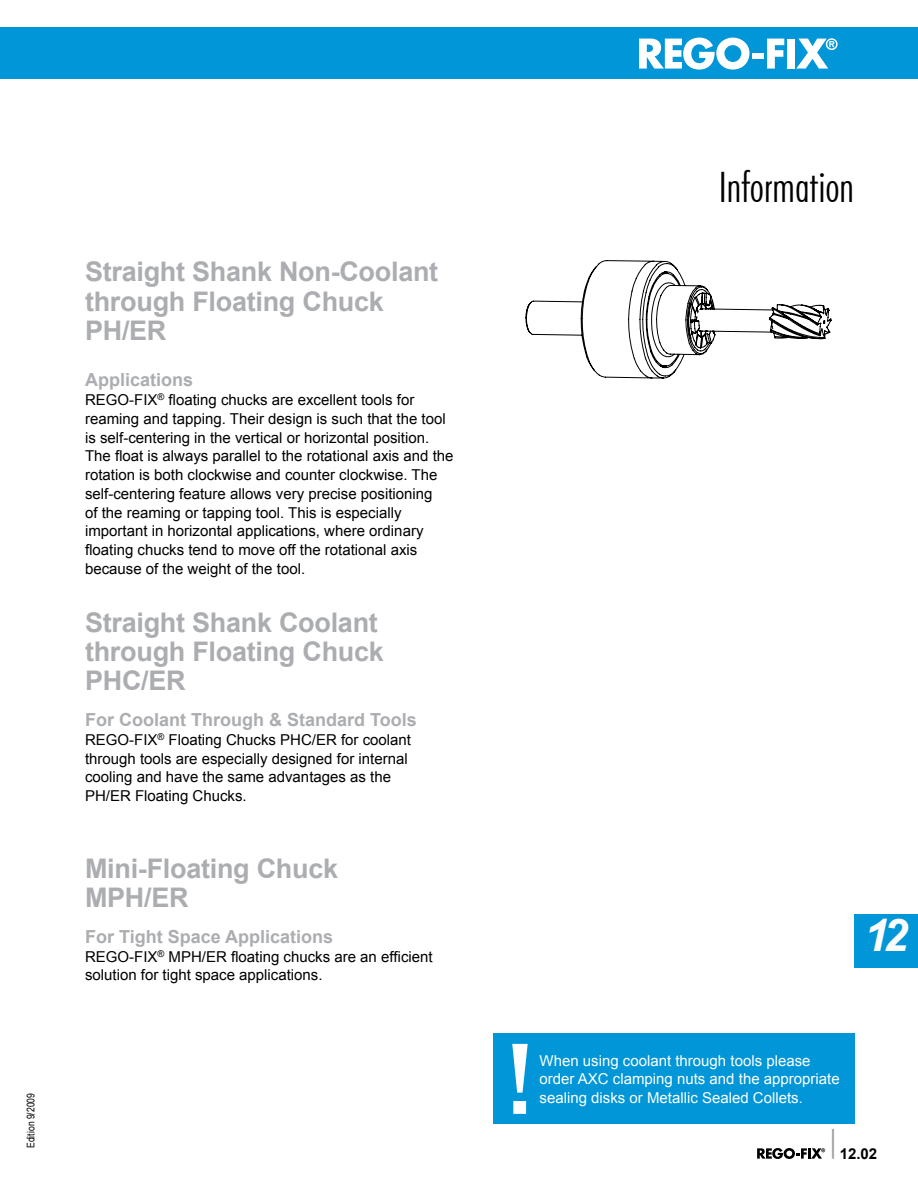
<style>
.page{position:relative;width:918px;height:1188px;background:#fff}
.page>*{position:absolute;margin:0;border:0;box-sizing:border-box;transform-origin:0 0}
.t1{font:500 105px "Franklin Gothic";color:#fff}
.t2{font:italic 700 45px "Arial";color:#fcfcfc}
.t3{font:300 condensed 42px "Futura BT";letter-spacing:-.005em;color:#000}
.t4{font:700 27px/29.2px "Arial";letter-spacing:-.01em;color:#abadb0}
.t5{font:700 18px "Arial";color:#abadb0}
.t6{font:15px/18.8px "Arial";color:#000}
.t7{font:15px/18.8px "Arial";color:#fff}
.t8{font:700 15px "Arial";color:#000}
.t9{font:10.5px "Arial Narrow";color:#000}
</style>
<div class="page">
<hr style="left:832px;top:1129px;width:2px;height:30px;background:#abadb0">
<svg style="left:757px;top:1148px;width:68px;height:11px"></svg>
<div style="left:0;top:27px;width:918px;height:52px;background:#0096d7"></div>
<svg style="left:526px;top:260px;width:305px;height:118px"></svg>
<svg style="left:639px;top:38px;width:110px;height:32px"></svg>
<div style="left:752px;top:53px;width:12px;height:6px;background:#fff"></div>
<svg style="left:767px;top:39px;width:17px;height:30px"></svg>
<div style="left:787px;top:39px;width:8px;height:30px;background:#fff"></div>
<svg style="left:796px;top:38px;width:42px;height:31px"></svg>
<div style="left:854px;top:914px;width:64px;height:54px;background:#0096d7"></div>
<div style="left:493px;top:1034px;width:361px;height:90px;background:#0096d7"></div>
<p class="t9" style="left:23px;top:1148px;width:57px;rotate:-90deg">Edition 9/2009</p>
<h3 class="t4" style="left:85px;top:258px;width:355px">Straight Shank Non-Coolant through Floating Chuck<br>PH/ER</h3>
<p class="t5" style="left:85px;top:368px;width:110px">Applications</p>
<p class="t6" style="left:85px;top:391px;width:370px">REGO-FIX<sup>®</sup> floating chucks are excellent tools for reaming and tapping. Their design is such that the tool is self-centering in the vertical or horizontal position.<br>The float is always parallel to the rotational axis and the rotation is both clockwise and counter clockwise. The self-centering feature allows very precise positioning<br>of the reaming or tapping tool. This is especially important in horizontal applications, where ordinary floating chucks tend to move off the rotational axis because of the weight of the tool.</p>
<h3 class="t4" style="left:85px;top:608px;width:300px">Straight Shank Coolant through Floating Chuck<br>PHC/ER</h3>
<p class="t5" style="left:85px;top:708px;width:333px">For Coolant Through &amp; Standard Tools</p>
<p class="t6" style="left:85px;top:730px;width:328px">REGO-FIX<sup>®</sup> Floating Chucks PHC/ER for coolant through tools are especially designed for internal cooling and have the same advantages as the PH/ER Floating Chucks.</p>
<h3 class="t4" style="left:85px;top:854px;width:255px">Mini-Floating Chuck<br>MPH/ER</h3>
<p class="t5" style="left:85px;top:925px;width:250px">For Tight Space Applications</p>
<p class="t6" style="left:85px;top:947px;width:349px">REGO-FIX<sup>®</sup> MPH/ER floating chucks are an efficient solution for tight space applications.</p>
<h3 class="t3" style="left:718px;top:161px;width:137px">Information</h3>
<h2 class="t2" style="left:864px;top:906px;width:45px">12</h2>
<h1 class="t1" style="left:505px;top:1014px;width:30px">!</h1>
<p class="t7" style="left:540px;top:1051px;width:302px">When using coolant through tools please order AXC clamping nuts and the appropriate</p>
<p class="t7" style="left:540px;top:1089px;width:265px">sealing disks or Metallic Sealed Collets.</p>
<p class="t8" style="left:840px;top:1144px;width:39px">12.02</p>
</div>
